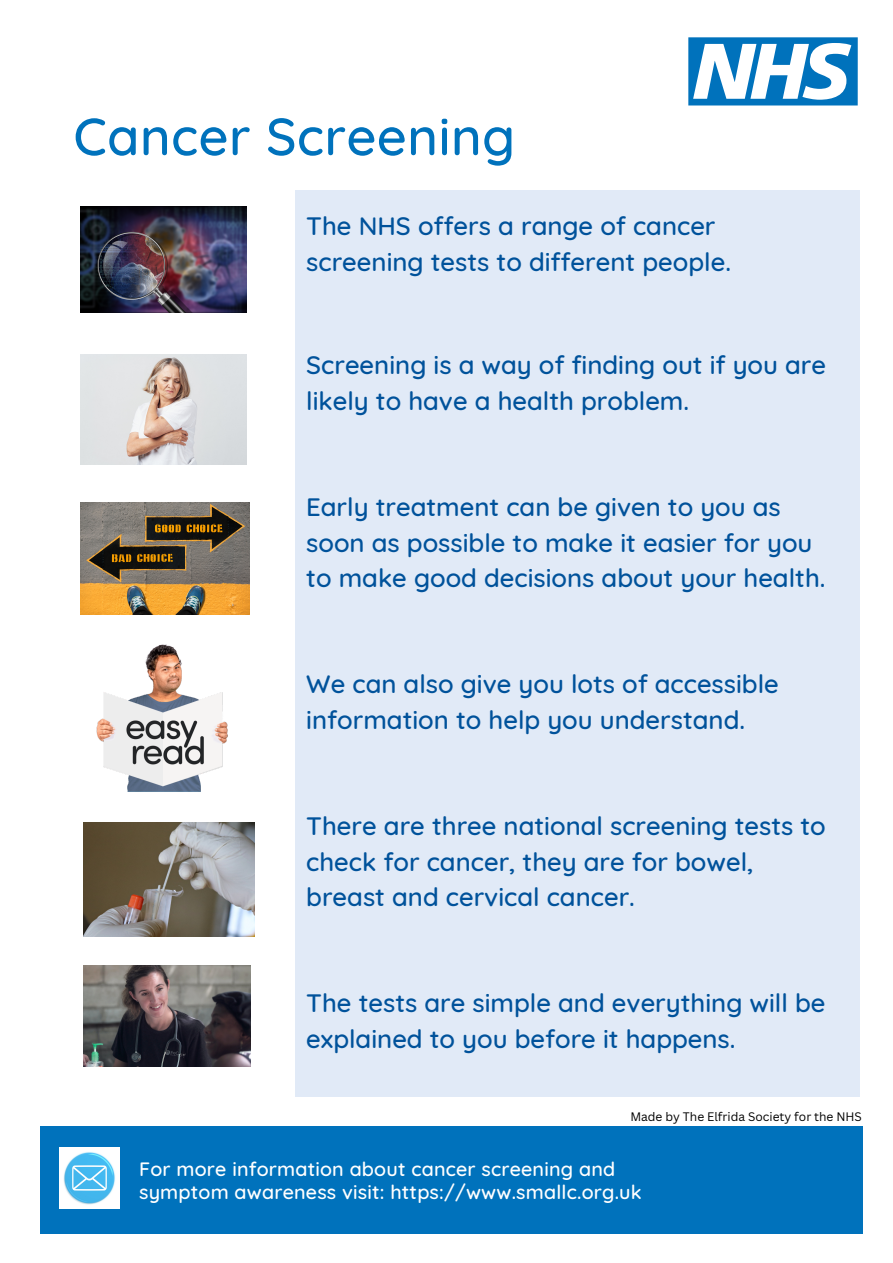
<style>
.page{position:relative;width:893px;height:1263px;background:#fff}
.page>*{position:absolute;margin:0;border:0;box-sizing:border-box;transform-origin:0 0}
.t1{font:500 52.28px "Quicksand";letter-spacing:.01em;color:#0072bc}
.t2{font:500 25.65px/35.4px "Quicksand";color:#00529b}
.t3{font:500 19.73px "Quicksand";letter-spacing:.01em;color:#fff}
.t4{font:12px "Canva Sans";color:#000}
</style>
<div class="page">
<div style="left:295px;top:190px;width:564px;height:906px;background:#e1eaf7"></div>
<div style="left:40px;top:1126px;width:822px;height:108px;background:#0072bc"></div>
<img style="left:96px;top:644px;width:132px;height:148px">
<img style="left:81px;top:502px;width:168px;height:112px">
<img style="left:83px;top:822px;width:171px;height:115px">
<img style="left:83px;top:965px;width:168px;height:101px">
<img style="left:81px;top:207px;width:165px;height:105px">
<img style="left:81px;top:354px;width:165px;height:110px">
<svg style="left:688px;top:37px;width:169px;height:68px"></svg>
<img style="left:59px;top:1147px;width:61px;height:61px">
<p class="t1" style="left:73px;top:103px;width:443px">Cancer Screening</p>
<p class="t2" style="left:306px;top:208px;width:426px">The NHS offers a range of cancer screening tests to different people.</p>
<p class="t2" style="left:306px;top:347px;width:521px">Screening is a way of finding out if you are likely to have a health problem.</p>
<p class="t2" style="left:306px;top:489px;width:521px">Early treatment can be given to you as soon as possible to make it easier for you to make good decisions about your health.</p>
<p class="t2" style="left:306px;top:666px;width:474px">We can also give you lots of accessible information to help you understand.</p>
<p class="t2" style="left:306px;top:808px;width:521px">There are three national screening tests to check for cancer, they are for bowel, breast and cervical cancer.</p>
<p class="t2" style="left:306px;top:985px;width:520px">The tests are simple and everything will be explained to you before it happens.</p>
<p class="t4" style="left:630px;top:1108px;width:233px">Made by The Elfrida Society for the NHS</p>
<p class="t3" style="left:139px;top:1156px;width:478px">For more information about cancer screening and</p>
<p class="t3" style="left:139px;top:1179px;width:504px">symptom awareness visit: https://www.smallc.org.uk</p>
</div>
